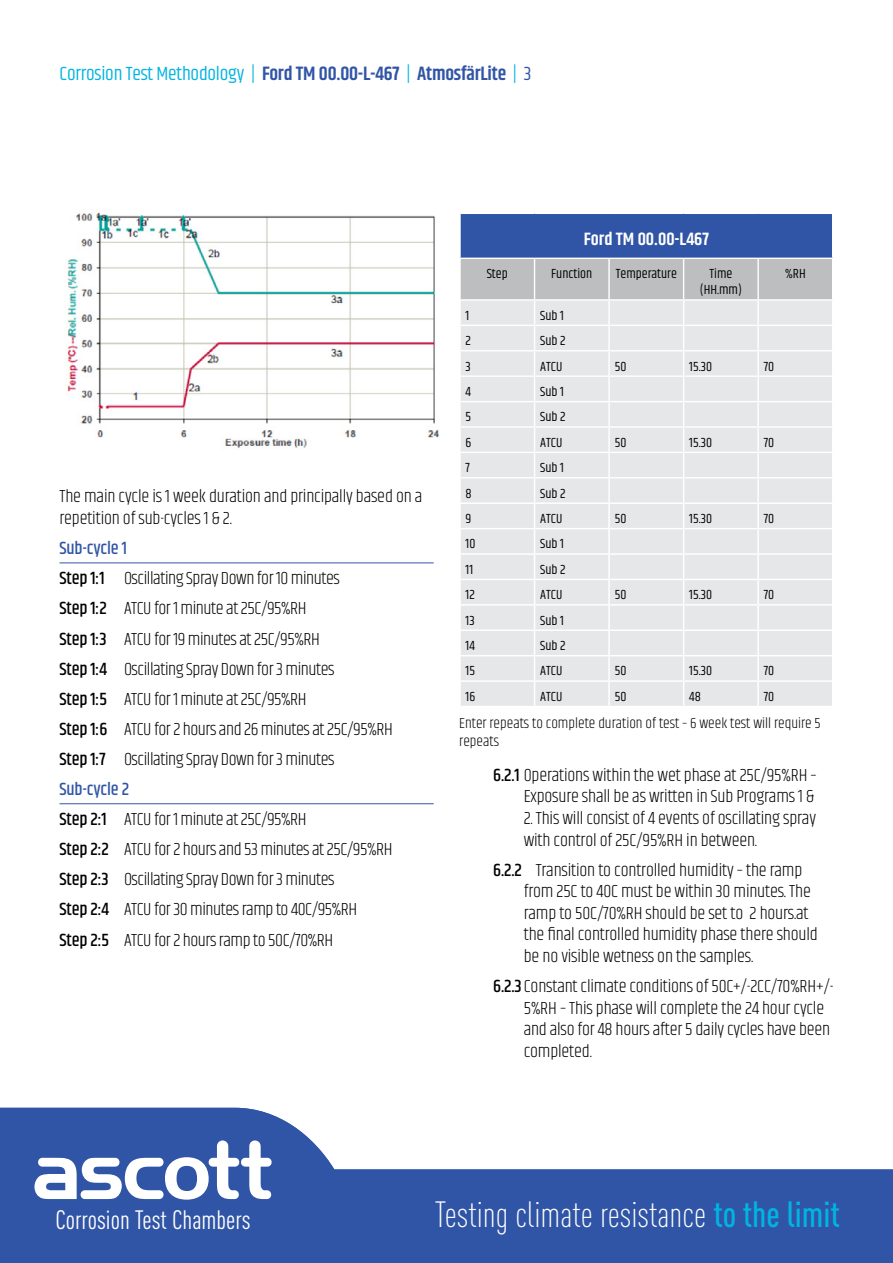
<style>
.page{position:relative;width:893px;height:1263px;background:#fff}
.page>*{position:absolute;margin:0;border:0;box-sizing:border-box;transform-origin:0 0}
.t1{font:300 36px "DIN Cond";color:#fff}
.t2{font:26.25px "DIN Cond";color:#fff}
.t3{font:600 19.5px "Khand";letter-spacing:-.01em;color:#3155a6}
.t4{font:300 18px/30.2px "Khand";letter-spacing:-.01em;color:#000}
.t5{font:600 18px "Khand";color:#fff}
.t6{font:300 15px/18px "Khand";color:#000}
.t7{font:13.5px/16.2px "Khand";color:#000;text-align:center}
.s1{font-weight:400;color:#00b4e1}
.s2{font-weight:400}
.s3{font-weight:500;color:#3155a6}
.s4{font-weight:500}
.s5{font-weight:500;color:#00b4e1}
</style>
<div class="page">
<svg style="left:0;top:1108px;width:893px;height:155px;fill:#3155a6"></svg>
<svg style="left:34px;top:1140px;width:238px;height:59px"></svg>
<hr style="left:60px;top:563px;width:374px;height:1px;background:#3155a6">
<hr style="left:60px;top:803px;width:374px;height:1px;background:#3155a6">
<img style="left:67px;top:212px;width:373px;height:237px">
<div style="left:460px;top:213px;width:373px;height:45px;background:#3155a6"></div>
<hr style="left:459px;top:213px;width:75px;height:1px;background:#fff">
<hr style="left:459px;top:214px;width:2px;height:44px;background:#fff">
<hr style="left:534px;top:213px;width:75px;height:1px;background:#fff">
<hr style="left:609px;top:213px;width:75px;height:1px;background:#fff">
<hr style="left:684px;top:213px;width:74px;height:1px;background:#fff">
<hr style="left:758px;top:213px;width:75px;height:1px;background:#fff">
<hr style="left:832px;top:214px;width:1px;height:44px;background:#fff">
<svg style="left:460px;top:258px;width:372px;height:448px;background:#e4e5e6"></svg>
<p class="t3" style="left:60px;top:61px;width:473px"><span class="s1">Corrosion Test Methodology |</span> Ford TM 00.00-L-467 <span class="s1">|</span> AtmosfärLite <span class="s1">|</span> <span class="s2">3</span></p>
<p class="t5" style="left:584px;top:227px;width:127px">Ford TM 00.00-L467</p>
<p class="t4" style="left:60px;top:487px;width:364px;line-height:21.6px">The main cycle is 1 week duration and principally based on a repetition of sub-cycles 1 &amp; 2.</p>
<p class="t4" style="left:60px;top:534px;width:335px"><span class="s3">Sub-cycle 1<br></span><span class="s4">Step 1:1</span> Oscillating Spray Down for 10 minutes<br><span class="s4">Step 1:2</span> ATCU for 1 minute at 25C/95%RH<br><span class="s4">Step 1:3</span> ATCU for 19 minutes at 25C/95%RH<br><span class="s4">Step 1:4</span> Oscillating Spray Down for 3 minutes<br><span class="s4">Step 1:5</span> ATCU for 1 minute at 25C/95%RH<br><span class="s4">Step 1:6</span> ATCU for 2 hours and 26 minutes at 25C/95%RH <span class="s4">Step 1:7</span> Oscillating Spray Down for 3 minutes <span class="s3">Sub-cycle 2<br></span><span class="s4">Step 2:1</span> ATCU for 1 minute at 25C/95%RH<br><span class="s4">Step 2:2</span> ATCU for 2 hours and 53 minutes at 25C/95%RH <span class="s4">Step 2:3</span> Oscillating Spray Down for 3 minutes<br><span class="s4">Step 2:4</span> ATCU for 30 minutes ramp to 40C/95%RH<br><span class="s4">Step 2:5</span> ATCU for 2 hours ramp to 50C/70%RH</p>
<p class="t7" style="left:487px;top:266px;width:23px">Step</p>
<p class="t7" style="left:551px;top:266px;width:42px">Function</p>
<p class="t7" style="left:616px;top:266px;width:63px">Temperature</p>
<p class="t7" style="left:700px;top:266px;width:43px">Time (HH.mm)</p>
<p class="t7" style="left:785px;top:266px;width:22px">%RH</p>
<p class="t7" style="left:466px;top:308px;width:5px">1</p>
<p class="t7" style="left:540px;top:308px;width:25px">Sub 1</p>
<p class="t7" style="left:466px;top:333px;width:7px">2</p>
<p class="t7" style="left:540px;top:333px;width:27px">Sub 2</p>
<p class="t7" style="left:466px;top:359px;width:7px">3</p>
<p class="t7" style="left:540px;top:359px;width:24px">ATCU</p>
<p class="t7" style="left:615px;top:359px;width:13px">50</p>
<p class="t7" style="left:689px;top:359px;width:24px">15.30</p>
<p class="t7" style="left:764px;top:359px;width:12px">70</p>
<p class="t7" style="left:466px;top:384px;width:7px">4</p>
<p class="t7" style="left:540px;top:384px;width:25px">Sub 1</p>
<p class="t7" style="left:466px;top:410px;width:7px">5</p>
<p class="t7" style="left:540px;top:410px;width:27px">Sub 2</p>
<p class="t7" style="left:466px;top:435px;width:7px">6</p>
<p class="t7" style="left:540px;top:435px;width:24px">ATCU</p>
<p class="t7" style="left:615px;top:435px;width:13px">50</p>
<p class="t7" style="left:689px;top:435px;width:24px">15.30</p>
<p class="t7" style="left:764px;top:435px;width:12px">70</p>
<p class="t7" style="left:466px;top:460px;width:6px">7</p>
<p class="t7" style="left:540px;top:460px;width:25px">Sub 1</p>
<p class="t7" style="left:466px;top:486px;width:8px">8</p>
<p class="t7" style="left:540px;top:486px;width:27px">Sub 2</p>
<p class="t7" style="left:466px;top:511px;width:7px">9</p>
<p class="t7" style="left:540px;top:511px;width:24px">ATCU</p>
<p class="t7" style="left:615px;top:511px;width:13px">50</p>
<p class="t7" style="left:689px;top:511px;width:24px">15.30</p>
<p class="t7" style="left:764px;top:511px;width:12px">70</p>
<p class="t7" style="left:466px;top:537px;width:11px">10</p>
<p class="t7" style="left:540px;top:537px;width:25px">Sub 1</p>
<p class="t7" style="left:466px;top:562px;width:9px">11</p>
<p class="t7" style="left:540px;top:562px;width:27px">Sub 2</p>
<p class="t7" style="left:466px;top:587px;width:11px">12</p>
<p class="t7" style="left:540px;top:587px;width:24px">ATCU</p>
<p class="t7" style="left:615px;top:587px;width:13px">50</p>
<p class="t7" style="left:689px;top:587px;width:24px">15.30</p>
<p class="t7" style="left:764px;top:587px;width:12px">70</p>
<p class="t7" style="left:466px;top:613px;width:11px">13</p>
<p class="t7" style="left:540px;top:613px;width:25px">Sub 1</p>
<p class="t7" style="left:466px;top:638px;width:11px">14</p>
<p class="t7" style="left:540px;top:638px;width:27px">Sub 2</p>
<p class="t7" style="left:466px;top:664px;width:11px">15</p>
<p class="t7" style="left:540px;top:664px;width:24px">ATCU</p>
<p class="t7" style="left:615px;top:664px;width:13px">50</p>
<p class="t7" style="left:689px;top:664px;width:24px">15.30</p>
<p class="t7" style="left:764px;top:664px;width:12px">70</p>
<p class="t7" style="left:466px;top:689px;width:11px">16</p>
<p class="t7" style="left:540px;top:689px;width:24px">ATCU</p>
<p class="t7" style="left:615px;top:689px;width:13px">50</p>
<p class="t7" style="left:689px;top:689px;width:13px">48</p>
<p class="t7" style="left:764px;top:689px;width:12px">70</p>
<p class="t6" style="left:459px;top:715px;width:363px">Enter repeats to complete duration of test – 6 week test will require 5 repeats</p>
<p class="t4" style="left:493px;top:765px;width:325px;line-height:21.6px;text-align:right"><span class="s4">6.2.1</span> Operations within the wet phase at 25C/95%RH –<br>Exposure shall be as written in Sub Programs 1 &amp;</p>
<p class="t4" style="left:524px;top:808px;width:294px;line-height:21.6px">2. This will consist of 4 events of oscillating spray with control of 25C/95%RH in between.</p>
<p class="t4" style="left:524px;top:860px;width:296px;line-height:21.6px;text-indent:-30px"><span class="s4">6.2.2</span> Transition to controlled humidity – the ramp from 25C to 40C must be within 30 minutes. The ramp to 50C/70%RH should be set to 2 hours.at the final controlled humidity phase there should be no visible wetness on the samples.</p>
<p class="t4" style="left:524px;top:976px;width:311px;line-height:21.6px;text-indent:-30px"><span class="s4">6.2.3</span> Constant climate conditions of 50C+/-2CC/70%RH+/- 5%RH – This phase will complete the 24 hour cycle and also for 48 hours after 5 daily cycles have been completed.</p>
<h2 class="t2" style="left:55px;top:1204px;width:197px">Corrosion Test Chambers</h2>
<h1 class="t1" style="left:435px;top:1194px;width:407px">Testing climate resistance <span class="s5">to the limit</span></h1>
</div>
